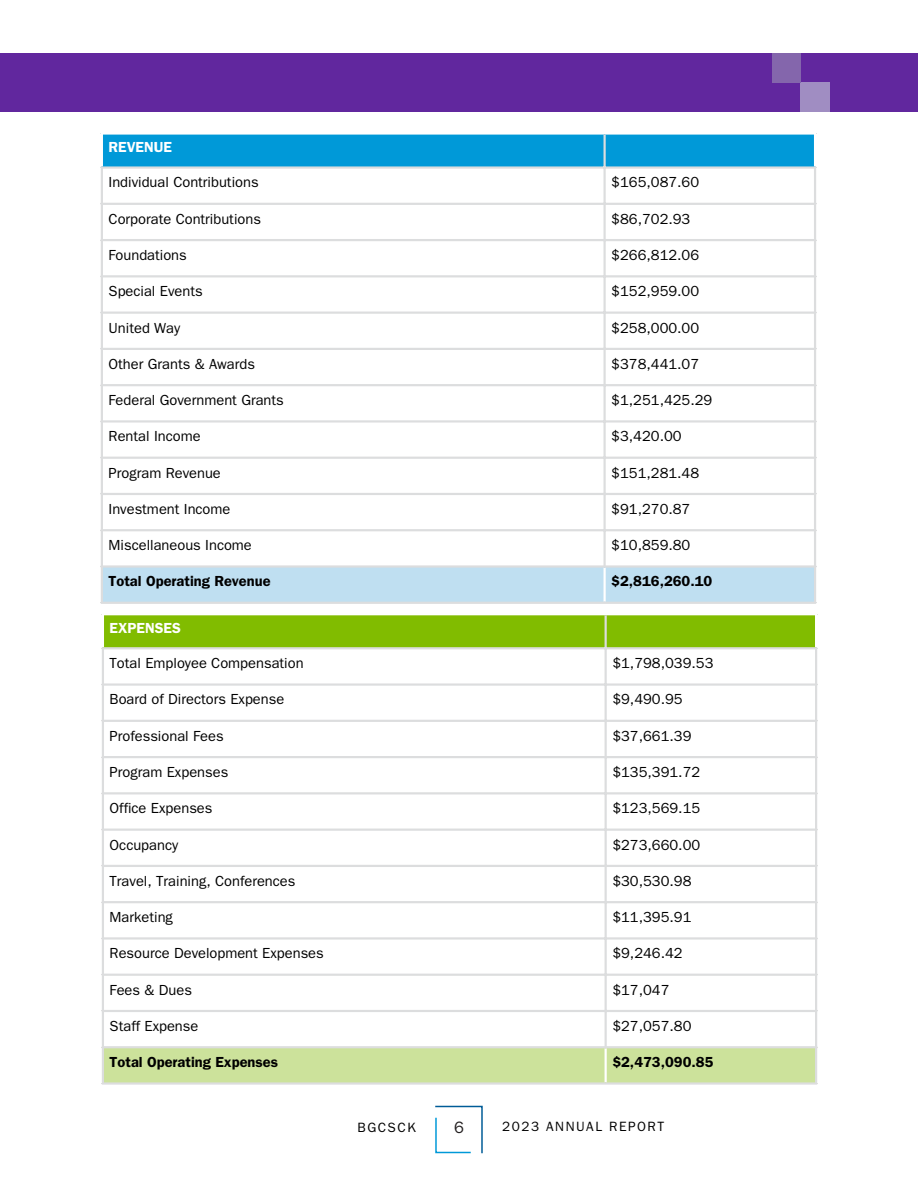
<style>
.page{position:relative;width:918px;height:1188px;background:#fff}
.page>*{position:absolute;margin:0;border:0;box-sizing:border-box;transform-origin:0 0}
.t1{font:16.5px "ITC Franklin Gothic Std";color:#231f20}
.t2{font:14.7px "ITC Franklin Gothic Std";color:#000}
.t3{font:600 14.7px "ITC Franklin Gothic Std";color:#000}
.t4{font:600 14.7px "ITC Franklin Gothic Std";color:#fff}
.t5{font:13.5px "ITC Franklin Gothic Std";letter-spacing:.11em;color:#000}
</style>
<div class="page">
<svg style="left:435px;top:1106px;width:48px;height:47px"></svg>
<div style="left:0;top:54px;width:918px;height:57px;background:#61279e"></div>
<div style="left:801px;top:83px;width:28px;height:28px;background:#a08dc2"></div>
<div style="left:772px;top:54px;width:29px;height:29px;background:#8466ac"></div>
<div style="left:103px;top:135px;width:711px;height:31px;background:#0099d8"></div>
<div style="left:103px;top:568px;width:711px;height:34px;background:#bfdff1"></div>
<hr style="left:604px;top:568px;width:2px;height:34px;background:#fff">
<hr style="left:101px;top:169px;width:2px;height:433px;background:#dcddde">
<hr style="left:604px;top:135px;width:2px;height:430px;background:#dcddde">
<hr style="left:814px;top:169px;width:2px;height:433px;background:#dcddde">
<hr style="left:101px;top:166px;width:715px;height:3px;background:#dcddde">
<hr style="left:101px;top:203px;width:715px;height:2px;background:#dcddde">
<hr style="left:101px;top:239px;width:715px;height:2px;background:#dcddde">
<hr style="left:101px;top:275px;width:715px;height:2px;background:#dcddde">
<hr style="left:101px;top:312px;width:715px;height:2px;background:#dcddde">
<hr style="left:101px;top:348px;width:715px;height:2px;background:#dcddde">
<hr style="left:101px;top:384px;width:715px;height:2px;background:#dcddde">
<hr style="left:101px;top:420px;width:715px;height:3px;background:#dcddde">
<hr style="left:101px;top:457px;width:715px;height:2px;background:#dcddde">
<hr style="left:101px;top:493px;width:715px;height:2px;background:#dcddde">
<hr style="left:101px;top:529px;width:715px;height:2px;background:#dcddde">
<hr style="left:101px;top:565px;width:715px;height:3px;background:#dcddde">
<hr style="left:101px;top:602px;width:715px;height:2px;background:#dcddde">
<div style="left:104px;top:615px;width:711px;height:32px;background:#81bc00"></div>
<div style="left:104px;top:1048px;width:711px;height:34px;background:#cce29b"></div>
<hr style="left:605px;top:1048px;width:2px;height:34px;background:#fff">
<hr style="left:102px;top:649px;width:2px;height:433px;background:#dcddde">
<hr style="left:605px;top:615px;width:2px;height:431px;background:#dcddde">
<hr style="left:815px;top:649px;width:2px;height:433px;background:#dcddde">
<hr style="left:102px;top:647px;width:715px;height:2px;background:#dcddde">
<hr style="left:102px;top:683px;width:715px;height:3px;background:#dcddde">
<hr style="left:102px;top:720px;width:715px;height:2px;background:#dcddde">
<hr style="left:102px;top:756px;width:715px;height:2px;background:#dcddde">
<hr style="left:102px;top:792px;width:715px;height:2px;background:#dcddde">
<hr style="left:102px;top:829px;width:715px;height:2px;background:#dcddde">
<hr style="left:102px;top:865px;width:715px;height:2px;background:#dcddde">
<hr style="left:102px;top:901px;width:715px;height:2px;background:#dcddde">
<hr style="left:102px;top:937px;width:715px;height:3px;background:#dcddde">
<hr style="left:102px;top:974px;width:715px;height:2px;background:#dcddde">
<hr style="left:102px;top:1010px;width:715px;height:2px;background:#dcddde">
<hr style="left:102px;top:1046px;width:715px;height:2px;background:#dcddde">
<hr style="left:102px;top:1082px;width:715px;height:3px;background:#dcddde">
<p class="t4" style="left:109px;top:142px;width:65px">REVENUE</p>
<p class="t2" style="left:109px;top:177px;width:152px">Individual Contributions</p>
<p class="t2" style="left:611px;top:177px;width:89px">$165,087.60</p>
<p class="t2" style="left:109px;top:214px;width:154px">Corporate Contributions</p>
<p class="t2" style="left:611px;top:214px;width:81px">$86,702.93</p>
<p class="t2" style="left:109px;top:250px;width:80px">Foundations</p>
<p class="t2" style="left:611px;top:250px;width:89px">$266,812.06</p>
<p class="t2" style="left:109px;top:286px;width:96px">Special Events</p>
<p class="t2" style="left:611px;top:286px;width:89px">$152,959.00</p>
<p class="t2" style="left:109px;top:322px;width:73px">United Way</p>
<p class="t2" style="left:611px;top:322px;width:89px">$258,000.00</p>
<p class="t2" style="left:109px;top:359px;width:148px">Other Grants &amp; Awards</p>
<p class="t2" style="left:611px;top:359px;width:89px">$378,441.07</p>
<p class="t2" style="left:109px;top:395px;width:177px">Federal Government Grants</p>
<p class="t2" style="left:611px;top:395px;width:103px">$1,251,425.29</p>
<p class="t2" style="left:109px;top:431px;width:94px">Rental Income</p>
<p class="t2" style="left:611px;top:431px;width:72px">$3,420.00</p>
<p class="t2" style="left:109px;top:468px;width:114px">Program Revenue</p>
<p class="t2" style="left:611px;top:468px;width:89px">$151,281.48</p>
<p class="t2" style="left:109px;top:504px;width:123px">Investment Income</p>
<p class="t2" style="left:611px;top:504px;width:81px">$91,270.87</p>
<p class="t2" style="left:109px;top:540px;width:145px">Miscellaneous Income</p>
<p class="t2" style="left:611px;top:540px;width:81px">$10,859.80</p>
<p class="t3" style="left:109px;top:576px;width:164px">Total Operating Revenue</p>
<p class="t3" style="left:611px;top:576px;width:103px">$2,816,260.10</p>
<p class="t4" style="left:110px;top:623px;width:73px">EXPENSES</p>
<p class="t2" style="left:110px;top:658px;width:195px">Total Employee Compensation</p>
<p class="t2" style="left:612px;top:658px;width:103px">$1,798,039.53</p>
<p class="t2" style="left:110px;top:694px;width:176px">Board of Directors Expense</p>
<p class="t2" style="left:612px;top:694px;width:72px">$9,490.95</p>
<p class="t2" style="left:110px;top:731px;width:115px">Professional Fees</p>
<p class="t2" style="left:612px;top:731px;width:81px">$37,661.39</p>
<p class="t2" style="left:110px;top:767px;width:120px">Program Expenses</p>
<p class="t2" style="left:612px;top:767px;width:89px">$135,391.72</p>
<p class="t2" style="left:110px;top:803px;width:104px">Office Expenses</p>
<p class="t2" style="left:612px;top:803px;width:89px">$123,569.15</p>
<p class="t2" style="left:110px;top:839px;width:70px">Occupancy</p>
<p class="t2" style="left:612px;top:839px;width:89px">$273,660.00</p>
<p class="t2" style="left:110px;top:876px;width:187px">Travel, Training, Conferences</p>
<p class="t2" style="left:612px;top:876px;width:81px">$30,530.98</p>
<p class="t2" style="left:110px;top:912px;width:65px">Marketing</p>
<p class="t2" style="left:612px;top:912px;width:81px">$11,395.91</p>
<p class="t2" style="left:110px;top:948px;width:216px">Resource Development Expenses</p>
<p class="t2" style="left:612px;top:948px;width:72px">$9,246.42</p>
<p class="t2" style="left:110px;top:985px;width:84px">Fees &amp; Dues</p>
<p class="t2" style="left:612px;top:985px;width:59px">$17,047</p>
<p class="t2" style="left:110px;top:1021px;width:90px">Staff Expense</p>
<h1 class="t2" style="left:612px;top:1021px;width:81px">$27,057.80</h1>
<p class="t3" style="left:110px;top:1057px;width:170px">Total Operating Expenses</p>
<h1 class="t3" style="left:612px;top:1057px;width:103px">$2,473,090.85</h1>
<p class="t5" style="left:357px;top:1122px;width:60px">BGCSCK</p>
<p class="t1" style="left:454px;top:1121px;width:11px">6</p>
<p class="t5" style="left:502px;top:1122px;width:164px">2023 ANNUAL REPORT</p>
</div>
